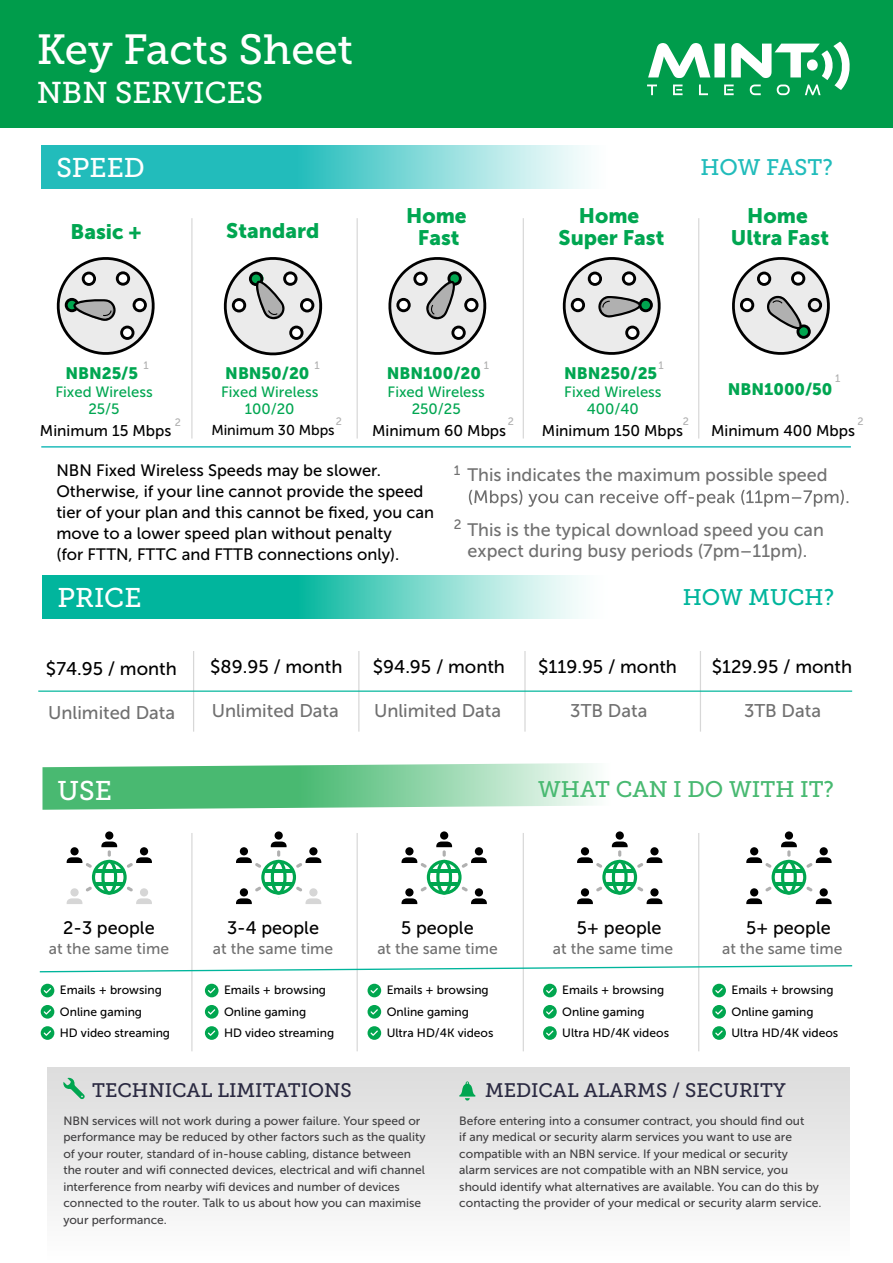
<style>
.page{position:relative;width:893px;height:1263px;background:#fff}
.page>*{position:absolute;margin:0;border:0;box-sizing:border-box;transform-origin:0 0}
.t1{font:42px "Museo Slab 500";color:#fff}
.t2{font:30px "Museo Slab 500";color:#fff}
.t3{font:27px "Museo Slab 500";color:#fff}
.t4{font:22.5px "Museo Slab 500";color:#48b971}
.t5{font:22.5px "Museo Slab 500";letter-spacing:-.005em;color:#21bcbb}
.t6{font:22.5px "Museo Slab 500";letter-spacing:-.005em;color:#00b59c}
.t7{font:20.85px/22px "Museo Sans 900";color:#00a651;text-align:center}
.t8{font:19.5px "Museo Slab 500";color:#2a2941}
.t9{font:18.3px "Museo Sans 500";color:#000}
.t10{font:18.3px "Museo Sans 500";color:#707070}
.t11{font:18px/21.6px "Museo Sans 500";color:#707070}
.t12{font:18px "Museo Sans 500";color:#000}
.t13{font:16.5px/21px "Museo Sans 500";color:#000}
.t14{font:16.5px "Museo Sans 900";color:#00a651}
.t15{font:15.6px "Museo Sans 500";color:#707070}
.t16{font:15.45px "Museo Sans 500";color:#000}
.t17{font:14.85px/17.9px "Museo Sans 500";color:#00a651;text-align:center}
.t18{font:14.25px "Museo Sans 500";color:#000}
.t19{font:13.5px "Museo Sans 500";color:#707070}
.t20{font:12px/16.5px "Museo Sans 500";color:#414042}
.t21{font:12px/21.6px "Museo Sans 500";color:#000}
.t22{font:10.8px "Museo Sans 500";color:#b0b0b0}
</style>
<div class="page">
<svg style="left:41px;top:146px;width:547px;height:42px;background:#5dcecd"></svg>
<div style="left:0;top:0;width:893px;height:128px;background:#009c4b"></div>
<svg style="left:647px;top:42px;width:203px;height:53px"></svg>
<svg style="left:469px;top:490px;width:379px;height:17px"></svg>
<hr style="left:41px;top:446px;width:810px;height:2px;background:#21bcbb">
<svg style="left:42px;top:576px;width:540px;height:42px;background:#47c9b7"></svg>
<svg style="left:42px;top:763px;width:552px;height:47px;background:#83cf9e"></svg>
<div style="left:47px;top:1067px;width:803px;height:196px;background:linear-gradient(to bottom,#dbdbdb,#fefefe)"></div>
<svg style="left:459px;top:1081px;width:16px;height:19px"></svg>
<svg style="left:63px;top:1078px;width:22px;height:21px"></svg>
<div style="left:440px;top:831px;width:8px;height:9px;background:#000;border-radius:50%"></div>
<svg style="left:402px;top:841px;width:85px;height:63px"></svg>
<div style="left:440px;top:898px;width:9px;height:7px;background:#fff"></div>
<svg style="left:368px;top:984px;width:13px;height:13px"></svg>
<svg style="left:368px;top:1005px;width:13px;height:13px"></svg>
<svg style="left:368px;top:1026px;width:13px;height:14px"></svg>
<hr style="left:191px;top:218px;width:1px;height:220px;background:#d7d7d7">
<hr style="left:191px;top:833px;width:1px;height:218px;background:#d7d7d7">
<hr style="left:193px;top:651px;width:1px;height:81px;background:#d7d7d7">
<hr style="left:357px;top:218px;width:1px;height:220px;background:#d7d7d7">
<hr style="left:357px;top:833px;width:1px;height:218px;background:#d7d7d7">
<hr style="left:358px;top:651px;width:1px;height:81px;background:#d7d7d7">
<hr style="left:523px;top:218px;width:1px;height:220px;background:#d7d7d7">
<hr style="left:523px;top:833px;width:1px;height:218px;background:#d7d7d7">
<hr style="left:524px;top:651px;width:2px;height:81px;background:#d7d7d7">
<hr style="left:698px;top:218px;width:1px;height:220px;background:#d7d7d7">
<hr style="left:698px;top:833px;width:1px;height:218px;background:#d7d7d7">
<hr style="left:700px;top:651px;width:1px;height:81px;background:#d7d7d7">
<div style="left:616px;top:831px;width:8px;height:9px;background:#000;border-radius:50%"></div>
<svg style="left:577px;top:841px;width:85px;height:63px"></svg>
<div style="left:616px;top:898px;width:8px;height:7px;background:#fff"></div>
<svg style="left:543px;top:984px;width:14px;height:13px"></svg>
<svg style="left:543px;top:1005px;width:14px;height:13px"></svg>
<svg style="left:543px;top:1026px;width:14px;height:14px"></svg>
<div style="left:275px;top:831px;width:8px;height:9px;background:#000;border-radius:50%"></div>
<svg style="left:236px;top:841px;width:85px;height:63px"></svg>
<div style="left:275px;top:898px;width:8px;height:7px;background:#fff"></div>
<svg style="left:205px;top:984px;width:14px;height:13px"></svg>
<svg style="left:205px;top:1005px;width:14px;height:13px"></svg>
<svg style="left:205px;top:1026px;width:14px;height:14px"></svg>
<svg style="left:223px;top:257px;width:100px;height:99px"></svg>
<svg style="left:388px;top:257px;width:99px;height:98px"></svg>
<svg style="left:562px;top:257px;width:99px;height:98px"></svg>
<div style="left:105px;top:831px;width:8px;height:9px;background:#000;border-radius:50%"></div>
<svg style="left:67px;top:841px;width:85px;height:63px"></svg>
<div style="left:105px;top:898px;width:9px;height:7px;background:#fff"></div>
<svg style="left:41px;top:984px;width:13px;height:13px"></svg>
<svg style="left:41px;top:1005px;width:13px;height:13px"></svg>
<svg style="left:41px;top:1026px;width:13px;height:14px"></svg>
<svg style="left:56px;top:257px;width:99px;height:98px"></svg>
<hr style="left:38px;top:690px;width:814px;height:2px;background:#00b59c">
<svg style="left:39px;top:964px;width:814px;height:9px"></svg>
<div style="left:785px;top:831px;width:8px;height:9px;background:#000;border-radius:50%"></div>
<svg style="left:746px;top:841px;width:86px;height:63px"></svg>
<div style="left:785px;top:898px;width:8px;height:7px;background:#fff"></div>
<svg style="left:712px;top:984px;width:14px;height:13px"></svg>
<svg style="left:712px;top:1005px;width:14px;height:13px"></svg>
<svg style="left:712px;top:1026px;width:14px;height:14px"></svg>
<svg style="left:732px;top:257px;width:98px;height:98px"></svg>
<p class="t1" style="left:37px;top:26px;width:318px">Key Facts Sheet</p>
<p class="t2" style="left:37px;top:76px;width:228px">NBN SERVICES</p>
<p class="t3" style="left:56px;top:153px;width:90px">SPEED</p>
<p class="t7" style="left:71px;top:221px;width:73px">Basic +</p>
<p class="t7" style="left:226px;top:219px;width:95px">Standard</p>
<p class="t7" style="left:406px;top:204px;width:62px">Home<br>Fast</p>
<p class="t5" style="left:701px;top:155px;width:134px">HOW FAST?</p>
<p class="t7" style="left:559px;top:204px;width:107px">Home<br>Super Fast</p>
<p class="t7" style="left:731px;top:204px;width:100px">Home<br>Ultra Fast</p>
<p class="t22" style="left:144px;top:359px;width:7px">1</p>
<p class="t14" style="left:65px;top:364px;width:74px">NBN25/5</p>
<p class="t17" style="left:55px;top:383px;width:99px">Fixed Wireless<br>25/5</p>
<p class="t22" style="left:315px;top:359px;width:7px">1</p>
<p class="t14" style="left:225px;top:364px;width:86px">NBN50/20</p>
<p class="t17" style="left:221px;top:383px;width:99px">Fixed Wireless<br>100/20</p>
<p class="t22" style="left:484px;top:359px;width:7px">1</p>
<p class="t14" style="left:387px;top:364px;width:96px">NBN100/20</p>
<p class="t17" style="left:388px;top:383px;width:99px">Fixed Wireless<br>250/25</p>
<p class="t22" style="left:659px;top:359px;width:7px">1</p>
<p class="t14" style="left:564px;top:364px;width:95px">NBN250/25</p>
<p class="t17" style="left:564px;top:383px;width:99px">Fixed Wireless<br>400/40</p>
<p class="t14" style="left:728px;top:380px;width:106px">NBN1000/50</p>
<p class="t22" style="left:835px;top:372px;width:7px">1</p>
<p class="t22" style="left:175px;top:417px;width:8px">2</p>
<p class="t16" style="left:40px;top:423px;width:133px">Minimum 15 Mbps</p>
<p class="t22" style="left:336px;top:416px;width:8px">2</p>
<p class="t18" style="left:211px;top:422px;width:125px">Minimum 30 Mbps</p>
<p class="t22" style="left:508px;top:416px;width:8px">2</p>
<p class="t16" style="left:372px;top:423px;width:136px">Minimum 60 Mbps</p>
<p class="t22" style="left:683px;top:416px;width:8px">2</p>
<p class="t22" style="left:857px;top:416px;width:8px">2</p>
<p class="t16" style="left:542px;top:423px;width:143px">Minimum 150 Mbps</p>
<p class="t16" style="left:711px;top:423px;width:145px">Minimum 400 Mbps</p>
<p class="t13" style="left:56px;top:460px;width:379px">NBN Fixed Wireless Speeds may be slower.<br>Otherwise, if your line cannot provide the speed tier of your plan and this cannot be fixed, you can move to a lower speed plan without penalty<br>(for FTTN, FTTC and FTTB connections only).</p>
<p class="t19" style="left:454px;top:462px;width:8px">1</p>
<p class="t11" style="left:468px;top:464px;width:362px">This indicates the maximum possible speed</p>
<p class="t19" style="left:454px;top:517px;width:9px">2</p>
<p class="t11" style="left:468px;top:519px;width:358px">This is the typical download speed you can expect during busy periods (7pm–11pm).</p>
<p class="t3" style="left:58px;top:583px;width:85px">PRICE</p>
<p class="t6" style="left:683px;top:585px;width:153px">HOW MUCH?</p>
<p class="t9" style="left:46px;top:659px;width:132px">$74.95 / month</p>
<p class="t10" style="left:48px;top:703px;width:129px">Unlimited Data</p>
<p class="t9" style="left:210px;top:657px;width:134px">$89.95 / month</p>
<p class="t10" style="left:212px;top:701px;width:129px">Unlimited Data</p>
<p class="t9" style="left:373px;top:657px;width:134px">$94.95 / month</p>
<p class="t10" style="left:374px;top:701px;width:129px">Unlimited Data</p>
<p class="t9" style="left:538px;top:657px;width:140px">$119.95 / month</p>
<p class="t10" style="left:570px;top:701px;width:79px">3TB Data</p>
<p class="t9" style="left:712px;top:657px;width:142px">$129.95 / month</p>
<p class="t10" style="left:744px;top:701px;width:79px">3TB Data</p>
<p class="t3" style="left:58px;top:776px;width:56px">USE</p>
<p class="t4" style="left:538px;top:776px;width:297px">WHAT CAN I DO WITH IT?</p>
<p class="t12" style="left:63px;top:917px;width:93px">2-3 people</p>
<p class="t15" style="left:49px;top:940px;width:122px">at the same time</p>
<p class="t21" style="left:60px;top:979px;width:112px">Emails + browsing<br>Online gaming<br>HD video streaming</p>
<p class="t12" style="left:227px;top:917px;width:94px">3-4 people</p>
<p class="t15" style="left:213px;top:940px;width:122px">at the same time</p>
<p class="t21" style="left:224px;top:979px;width:112px">Emails + browsing<br>Online gaming<br>HD video streaming</p>
<p class="t12" style="left:401px;top:917px;width:74px">5 people</p>
<p class="t15" style="left:377px;top:940px;width:122px">at the same time</p>
<p class="t21" style="left:387px;top:979px;width:108px">Emails + browsing<br>Online gaming<br>Ultra HD/4K videos</p>
<p class="t12" style="left:577px;top:917px;width:86px">5+ people</p>
<p class="t15" style="left:553px;top:940px;width:122px">at the same time</p>
<p class="t21" style="left:562px;top:979px;width:108px">Emails + browsing<br>Online gaming<br>Ultra HD/4K videos</p>
<p class="t12" style="left:746px;top:917px;width:86px">5+ people</p>
<p class="t15" style="left:722px;top:940px;width:122px">at the same time</p>
<p class="t21" style="left:731px;top:979px;width:108px">Emails + browsing<br>Online gaming<br>Ultra HD/4K videos</p>
<p class="t8" style="left:92px;top:1079px;width:261px">TECHNICAL LIMITATIONS</p>
<p class="t8" style="left:485px;top:1079px;width:302px">MEDICAL ALARMS / SECURITY</p>
<p class="t20" style="left:63px;top:1112px;width:364px">NBN services will not work during a power failure. Your speed or performance may be reduced by other factors such as the quality of your router, standard of in-house cabling, distance between the router and wifi connected devices, electrical and wifi channel interference from nearby wifi devices and number of devices connected to the router. Talk to us about how you can maximise your performance.</p>
<p class="t20" style="left:459px;top:1112px;width:364px">Before entering into a consumer contract, you should find out<br>if any medical or security alarm services you want to use are compatible with an NBN service. If your medical or security alarm services are not compatible with an NBN service, you should identify what alternatives are available. You can do this by contacting the provider of your medical or security alarm service.</p>
</div>
